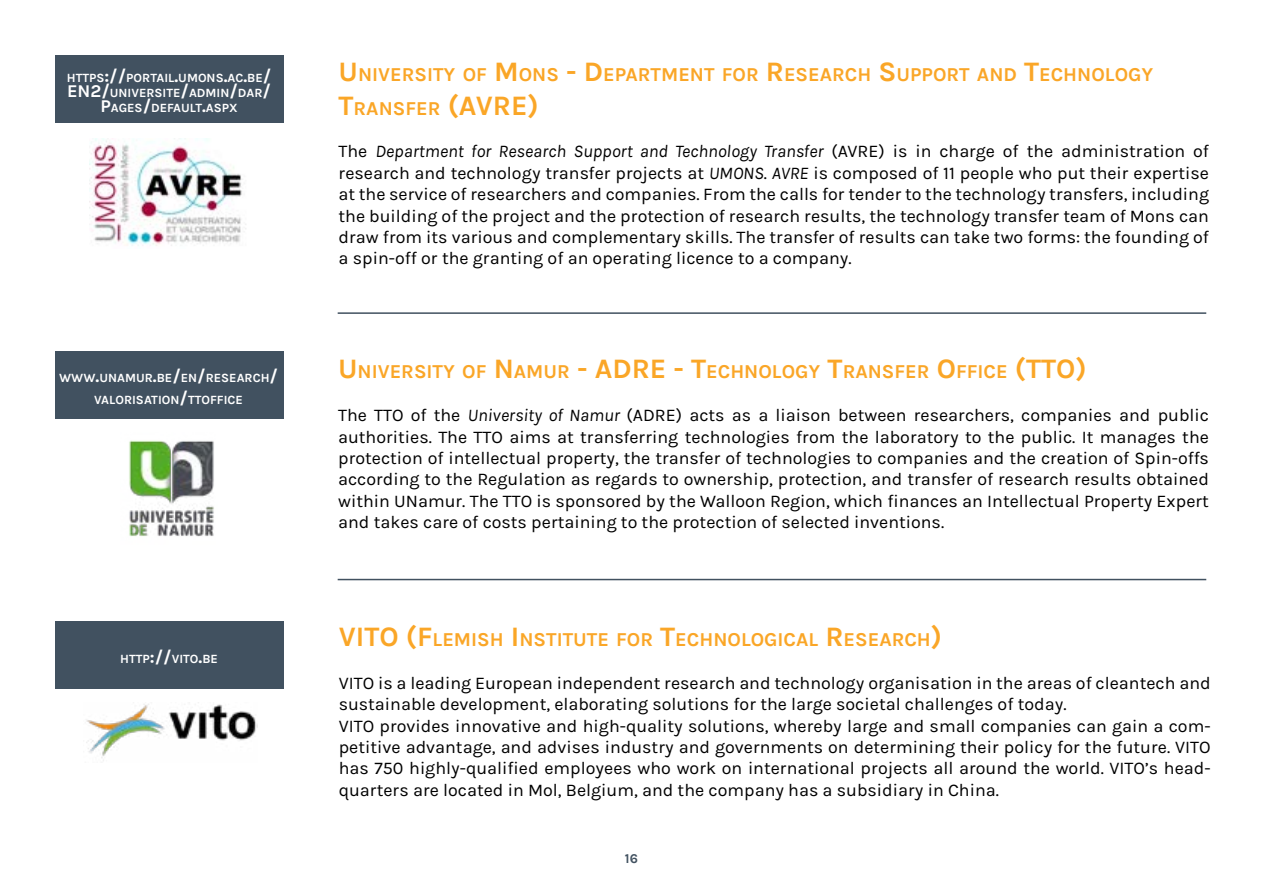
<style>
.page{position:relative;width:1263px;height:893px;background:#fff}
.page>*{position:absolute;margin:0;border:0;box-sizing:border-box;transform-origin:0 0}
.t1{font:700 28.2px "Karla";color:#faa627}
.t2{font:700 19.8px/33.9px "Karla";color:#faa627}
.t3{font:17.85px/21.5px "Karla";color:#000;text-align:justify}
.t4{font:700 13.5px "Karla";color:#415160}
.t5{font:700 12.6px/15px "Karla";color:#fff;text-align:center}
.s1{font-size:18px}
.s2{font-size:28.2px}
.s3{font-style:italic}
</style>
<div class="page">
<div style="left:55px;top:351px;width:229px;height:68px;background:#415160"></div>
<img style="left:129px;top:440px;width:85px;height:97px">
<div style="left:56px;top:621px;width:228px;height:67px;background:#415160"></div>
<img style="left:86px;top:704px;width:171px;height:57px">
<hr style="left:338px;top:312px;width:868px;height:2px;background:#415160">
<div style="left:56px;top:55px;width:228px;height:67px;background:#415160"></div>
<img style="left:90px;top:138px;width:156px;height:108px">
<hr style="left:338px;top:579px;width:868px;height:1px;background:#415160">
<p class="t5" style="left:67px;top:70px;width:206px">HTTPS<span class="s1">://</span>PORTAIL<span class="s1">.</span>UMONS<span class="s1">.</span>AC<span class="s1">.</span>BE<span class="s1">/<br>EN2/</span>UNIVERSITE<span class="s1">/</span>ADMIN<span class="s1">/</span>DAR<span class="s1">/<br>P</span>AGES<span class="s1">/</span>DEFAULT<span class="s1">.</span>ASPX</p>
<p class="t5" style="left:59px;top:367px;width:220px;line-height:21.6px">WWW<span class="s1">.</span>UNAMUR<span class="s1">.</span>BE<span class="s1">/</span>EN<span class="s1">/</span>RESEARCH<span class="s1">/<br></span>VALORISATION<span class="s1">/</span>TTOFFICE</p>
<p class="t5" style="left:120px;top:651px;width:99px">HTTP<span class="s1">://</span>VITO<span class="s1">.</span>BE</p>
<p class="t2" style="left:339px;top:57px;width:816px"><span class="s2">U</span> NIVERSITY OF <span class="s2">M</span> ONS <span class="s2">- D</span>EPARTMENT FOR <span class="s2">R</span>ESEARCH <span class="s2">S</span> UPPORT AND <span class="s2">T</span>ECHNOLOGY<br><span class="s2">T</span>RANSFER <span class="s2">(AVRE</span></p>
<h1 class="t1" style="left:528px;top:89px;width:13px">)</h1>
<p class="t3" style="left:339px;top:141px;width:872px">The <span class="s3">Department for Research Support and Technology Transfer</span> (AVRE) is in charge of the administration of research and technology transfer projects at <span class="s3">UMONS</span>. <span class="s3">AVRE</span> is composed of 11 people who put their expertise at the service of researchers and companies. From the calls for tender to the technology transfers, including the building of the project and the protection of research results, the technology transfer team of Mons can draw from its various and complementary skills. The transfer of results can take two forms: the founding of a spin-off or the granting of an operating licence to a company.</p>
<p class="t2" style="left:338px;top:355px;width:275px"><span class="s2">U</span> NIVERSITY OF <span class="s2">N</span>AMUR <span class="s2">- ADRE</span></p>
<p class="t2" style="left:673px;top:355px;width:415px"><span class="s2">- T</span>ECHNOLOGY <span class="s2">T</span>RANSFER <span class="s2">O</span>FFICE <span class="s2">(TTO)</span></p>
<p class="t3" style="left:338px;top:405px;width:872px">The TTO of the <span class="s3">University of Namur</span> (ADRE) acts as a liaison between researchers, companies and public authorities. The TTO aims at transferring technologies from the laboratory to the public. It manages the protection of intellectual property, the transfer of technologies to companies and the creation of Spin-offs according to the Regulation as regards to ownership, protection, and transfer of research results obtained within UNamur. The TTO is sponsored by the Walloon Region, which finances an Intellectual Property Expert and takes care of costs pertaining to the protection of selected inventions.</p>
<p class="t2" style="left:339px;top:622px;width:605px"><span class="s2">VITO (F</span>LEMISH <span class="s2">I</span> NSTITUTE FOR <span class="s2">T</span>ECHNOLOGICAL <span class="s2">R</span>ESEARCH<span class="s2">)</span></p>
<p class="t3" style="left:339px;top:672px;width:873px;text-align:left">VITO is a leading European independent research and technology organisation in the areas of cleantech and sustainable development, elaborating solutions for the large societal challenges of today.<br>VITO provides innovative and high-quality solutions, whereby large and small companies can gain a com&shy;petitive advantage, and advises industry and governments on determining their policy for the future. VITO has 750 highly-qualified employees who work on international projects all around the world. VITO’s head&shy;quarters are located in Mol, Belgium, and the company has a subsidiary in China.</p>
<p class="t4" style="left:625px;top:851px;width:15px">16</p>
</div>
